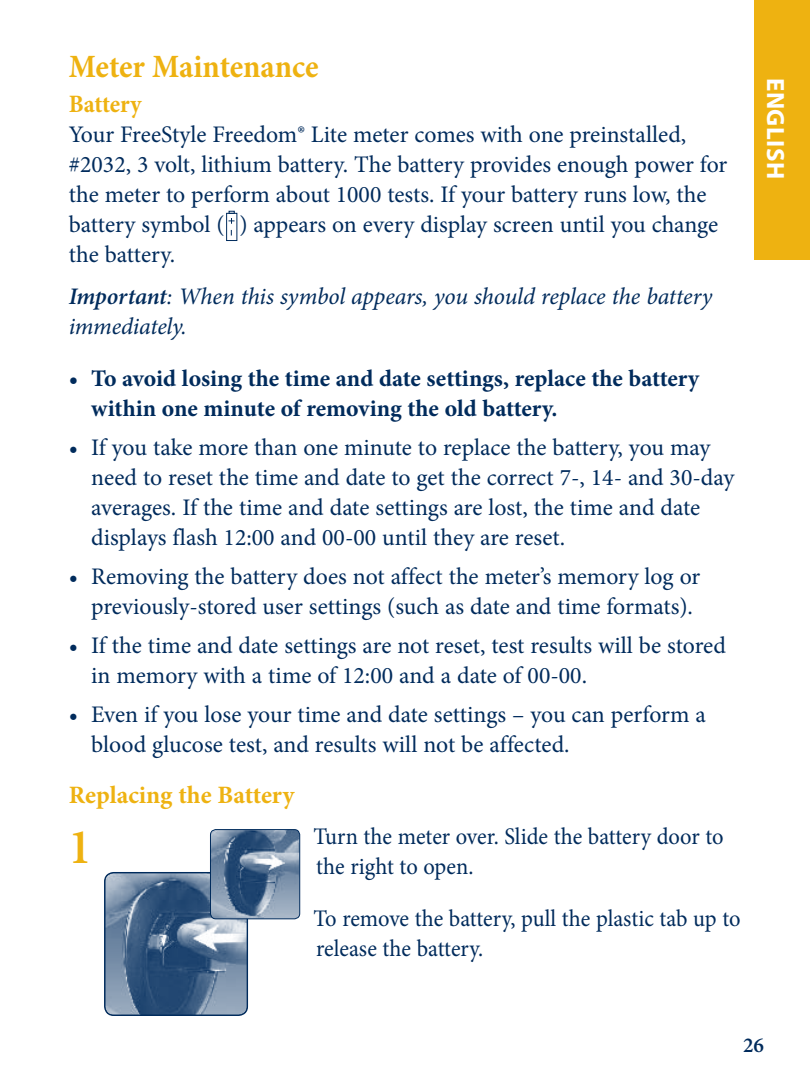
<style>
.page{position:relative;width:810px;height:1080px;background:#fff}
.page>*{position:absolute;margin:0;border:0;box-sizing:border-box;transform-origin:0 0}
.t1{font:600 50px "Minion Pro";color:#eeb211;scale:.95 1}
.t2{font:700 32.5px "Minion Pro";letter-spacing:-.005em;color:#eeb211;scale:.95 1}
.t3{font:700 25px "Minion Pro";color:#eeb211}
.t4{font:700 25px "Myriad Pro";letter-spacing:.02em;color:#fff}
.t5{font:700 25px "Minion Pro";color:#eeb211;scale:.95 1}
.t6{font:23.75px/30px "Minion Pro";letter-spacing:-.005em;color:#002b5c}
.t7{font:23.75px/30px "Minion Pro";letter-spacing:-.005em;color:#002b5c;scale:.95 1}
.t8{font:700 23.75px/30px "Minion Pro";color:#002b5c}
.t9{font:italic 23.75px/30px "Minion Pro";letter-spacing:-.005em;color:#002b5c}
.t10{font:600 21.25px "Minion Pro";color:#002b5c}
.s1{font-weight:600}
</style>
<div class="page">
<div style="left:754px;top:0;width:56px;height:260px;background:#eeb211"></div>
<div style="left:226px;top:213px;width:11px;height:28px;border:1px solid #002b5c"></div>
<svg style="left:229px;top:211px;width:6px;height:13px"></svg>
<svg style="left:105px;top:873px;width:142px;height:142px;background:#5c7796"></svg>
<div style="left:104px;top:872px;width:144px;height:144px;border:1px solid #002b5c;border-radius:9px"></div>
<img style="left:210px;top:830px;width:90px;height:89px">
<div style="left:210px;top:829px;width:90px;height:90px;border:1px solid #002b5c;border-radius:5px"></div>
<h2 class="t2" style="left:69px;top:44px;width:265px">Meter Maintenance</h2>
<p class="t5" style="left:69px;top:87px;width:78px">Battery</p>
<p class="t6" style="left:69px;top:120px;width:660px">Your FreeStyle Freedom® Lite meter comes with one preinstalled, #2032, 3 volt, lithium battery. The battery provides enough power for the meter to perform about 1000 tests. If your battery runs low, the battery symbol ( ) appears on every display screen until you change the battery.</p>
<p class="t9" style="left:69px;top:281px;width:645px"><span class="s1">Important</span>: When this symbol appears, you should replace the battery immediately.</p>
<p class="t8" style="left:91px;top:363px;width:610px;text-indent:-22px">• To avoid losing the time and date settings, replace the battery within one minute of removing the old battery.</p>
<p class="t6" style="left:91px;top:433px;width:645px;text-indent:-22px">• If you take more than one minute to replace the battery, you may need to reset the time and date to get the correct 7-, 14- and 30-day averages. If the time and date settings are lost, the time and date displays flash 12:00 and 00-00 until they are reset.</p>
<p class="t6" style="left:91px;top:562px;width:611px;text-indent:-22px">• Removing the battery does not affect the meter’s memory log or previously-stored user settings (such as date and time formats).</p>
<p class="t6" style="left:91px;top:631px;width:636px;text-indent:-22px">• If the time and date settings are not reset, test results will be stored in memory with a time of 12:00 and a date of 00-00.</p>
<p class="t6" style="left:91px;top:700px;width:616px;text-indent:-22px">• Even if you lose your time and date settings – you can perform a blood glucose test, and results will not be affected.</p>
<p class="t3" style="left:69px;top:777px;width:227px">Replacing the Battery</p>
<p class="t7" style="left:314px;top:821px;width:433px">Turn the meter over. Slide the battery door to the right to open.</p>
<p class="t7" style="left:314px;top:904px;width:451px">To remove the battery, pull the plastic tab up to release the battery.</p>
<h1 class="t1" style="left:69px;top:813px;width:26px">1</h1>
<p class="t4" style="left:792px;top:78px;width:103px;rotate:90deg">ENGLISH</p>
<p class="t10" style="left:743px;top:1031px;width:22px">26</p>
</div>
